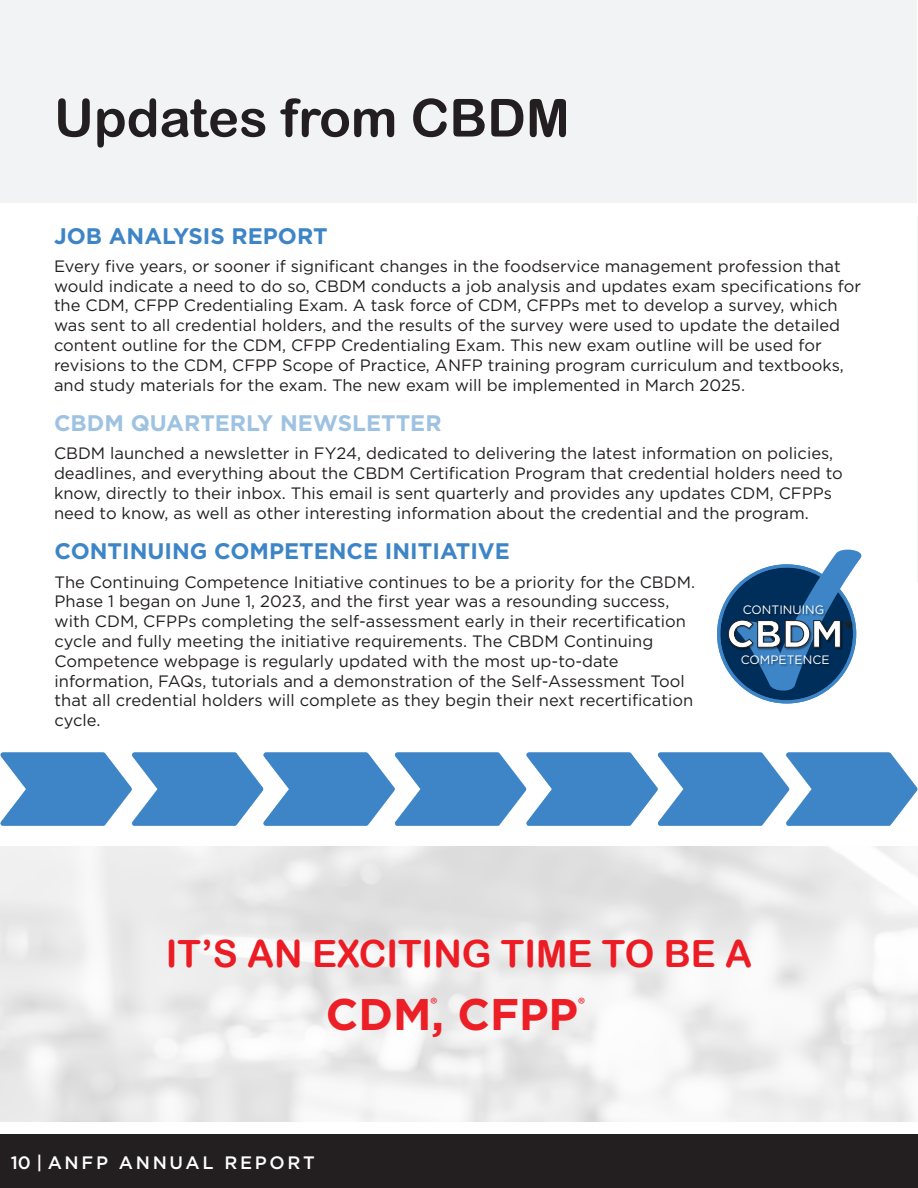
<style>
.page{position:relative;width:918px;height:1188px;background:#fff}
.page>*{position:absolute;margin:0;border:0;box-sizing:border-box;transform-origin:0 0}
.t1{font:52.5px "Arial Rounded MT Bold";color:#231f20}
.t2{font:700 44.25px "Gotham";color:#ec1f26}
.t3{font:37.5px "Arial Rounded MT Bold";color:#ec1c24}
.t4{font:700 22.5px "Gotham";color:#3d85c6}
.t5{font:700 22.5px "Gotham";color:#9ec2e2}
.t6{font:500 18px "Gotham";letter-spacing:.15em;color:#fff}
.t7{font:18px "Myriad Pro";color:#ee1c28}
.t8{font:16.5px/19.8px "Gotham";color:#231f20}
.t9{font:12.15px "Gotham";color:#fff}
</style>
<div class="page">
<div style="left:0;top:1134px;width:918px;height:53px;background:#231f20"></div>
<hr style="left:917px;top:216px;width:1px;height:365px;background:#f2f3f4">
<div style="left:1px;top:0;width:916px;height:203px;background:#f2f3f4"></div>
<svg style="left:719px;top:566px;width:136px;height:136px"></svg>
<svg style="left:728px;top:549px;width:134px;height:144px"></svg>
<img style="left:738px;top:652px;width:96px;height:19px">
<img style="left:736px;top:603px;width:97px;height:18px">
<img style="left:0;top:752px;width:918px;height:73px">
<p class="t1" style="left:54px;top:87px;width:517px">Updates from CBDM</p>
<p class="t4" style="left:54px;top:221px;width:275px">JOB ANALYSIS REPORT</p>
<p class="t8" style="left:54px;top:256px;width:809px">Every five years, or sooner if significant changes in the foodservice management profession that would indicate a need to do so, CBDM conducts a job analysis and updates exam specifications for the CDM, CFPP Credentialing Exam. A task force of CDM, CFPPs met to develop a survey, which was sent to all credential holders, and the results of the survey were used to update the detailed content outline for the CDM, CFPP Credentialing Exam. This new exam outline will be used for revisions to the CDM, CFPP Scope of Practice, ANFP training program curriculum and textbooks, and study materials for the exam. The new exam will be implemented in March 2025.</p>
<p class="t5" style="left:54px;top:408px;width:389px">CBDM QUARTERLY NEWSLETTER</p>
<p class="t8" style="left:54px;top:443px;width:790px">CBDM launched a newsletter in FY24, dedicated to delivering the latest information on policies, deadlines, and everything about the CBDM Certification Program that credential holders need to know, directly to their inbox. This email is sent quarterly and provides any updates CDM, CFPPs need to know, as well as other interesting information about the credential and the program.</p>
<p class="t4" style="left:55px;top:537px;width:457px">CONTINUING COMPETENCE INITIATIVE</p>
<p class="t8" style="left:55px;top:572px;width:642px">The Continuing Competence Initiative continues to be a priority for the CBDM.<br>Phase 1 began on June 1, 2023, and the first year was a resounding success, with CDM, CFPPs completing the self-assessment early in their recertification cycle and fully meeting the initiative requirements. The CBDM Continuing Competence webpage is regularly updated with the most up-to-date information, FAQs, tutorials and a demonstration of the Self-Assessment Tool that all credential holders will complete as they begin their next recertification cycle.</p>
<p class="t9" style="left:743px;top:602px;width:83px">CONTINUING</p>
<p class="t9" style="left:741px;top:652px;width:90px">COMPETENCE</p>
<p class="t3" style="left:166px;top:932px;width:588px">IT’S AN EXCITING TIME TO BE A</p>
<p class="t2" style="left:326px;top:985px;width:254px">CDM, CFPP</p>
<p class="t7" style="left:430px;top:993px;width:9px">®</p>
<p class="t7" style="left:578px;top:993px;width:9px">®</p>
<p class="t6" style="left:11px;top:1151px;width:306px">10 | ANFP ANNUAL REPORT</p>
</div>
